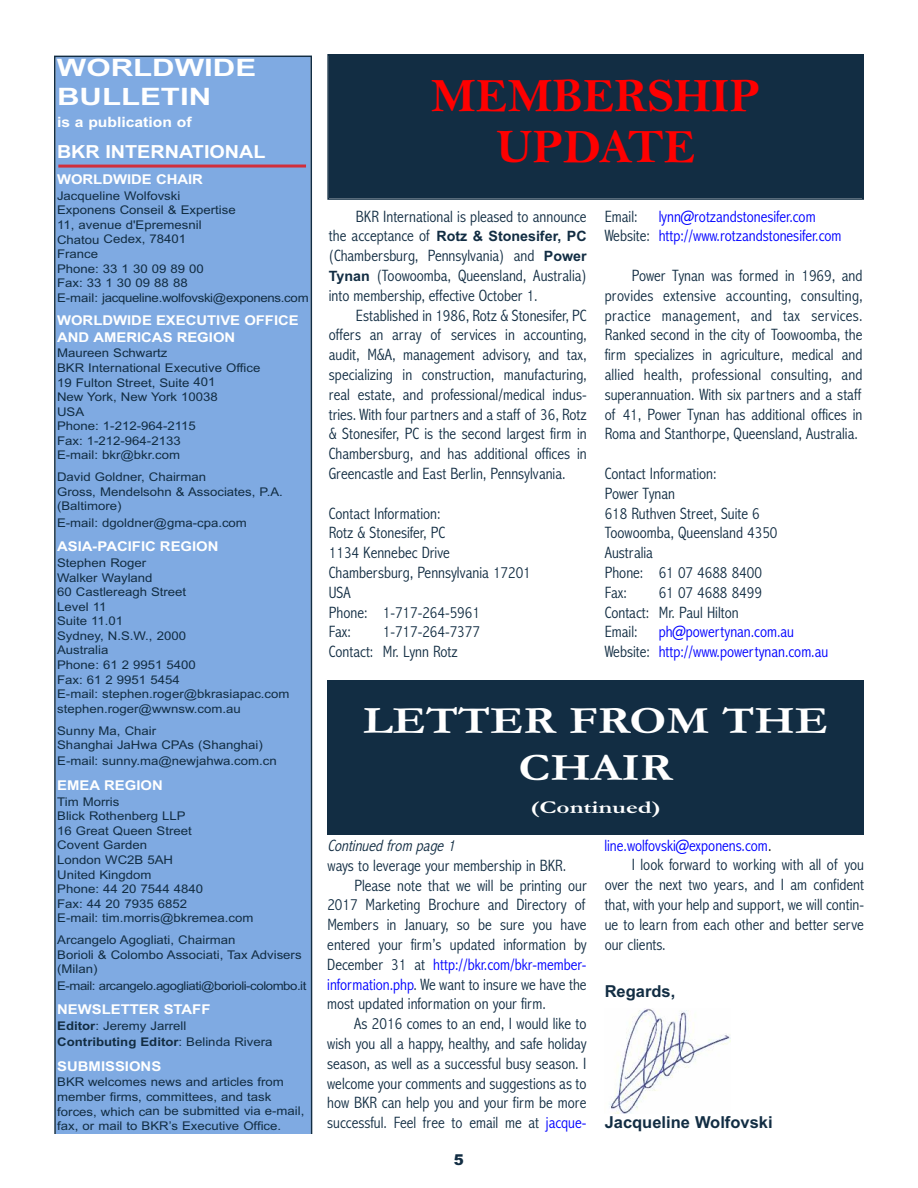
<style>
.page{position:relative;width:918px;height:1188px;background:#fff}
.page>*{position:absolute;margin:0;border:0;box-sizing:border-box;transform-origin:0 0}
.t1{font:48px/51px "Bell MT Bold";color:#f00;text-align:center}
.t2{font:700 39px/46.8px "Garamond";color:#fff;text-align:center;scale:1.2 1}
.t3{font:700 24px/29px "Arial";color:#fff;scale:1.3 1}
.t4{font:700 18px "Arial";color:#fff;scale:1.1 1}
.t5{font:700 18px "Garamond";color:#fff;scale:1.4 1}
.t6{font:300 condensed 16.5px/19.8px "Abadi";color:#122d43}
.t7{font:300 condensed 16.5px/19.8px "Abadi";color:#00f}
.t8{font:700 16.5px "Arial";color:#122d43}
.t9{font:italic 300 condensed 16.5px "Abadi";color:#122d43}
.t10{font:900 15px "Arial";color:#122d43}
.t11{font:700 14.25px "Arial";color:#122d43}
.t12{font:700 14.25px "Arial";color:#fff;scale:1.1 1}
.t13{font:700 13.5px/17px "Arial";color:#fff;scale:1.1 1}
.t14{font:12px/14.5px "Arial";color:#122d43;scale:1.1 1}
.t15{font:12px "Arial";letter-spacing:-.035em;color:#122d43;scale:1.1 1}
.s1{font-weight:700}
.s2{font-family:"Abadi";font-weight:300;font-stretch:condensed;font-size:16.5px}
.s3{font-family:"Arial";font-weight:700;font-stretch:normal;font-size:14.25px}
.s4{color:#122d43}
.s5{color:#00f}
.s6{color:#000}
</style>
<div class="page">
<div style="left:55px;top:57px;width:256px;height:1077px;background:#7faae2"></div>
<div style="left:54px;top:56px;width:258px;height:1080px;border:2px solid #122d43"></div>
<hr style="left:58px;top:165px;width:248px;height:3px;background:#d12e3b">
<div style="left:54px;top:1134px;width:810px;height:54px;background:#fff"></div>
<div style="left:329px;top:56px;width:534px;height:142px;background:#122d43"></div>
<div style="left:327px;top:54px;width:537px;height:146px;border:2px solid #122d43"></div>
<img style="left:609px;top:1008px;width:122px;height:106px">
<div style="left:327px;top:680px;width:537px;height:154px;background:#122d43"></div>
<h3 class="t3" style="left:57px;top:53px;width:155px">WORLDWIDE<br>BULLETIN</h3>
<p class="t12" style="left:57px;top:114px;width:124px">is a publication of</p>
<p class="t4" style="left:57px;top:141px;width:191px">BKR INTERNATIONAL</p>
<p class="t13" style="left:57px;top:171px;width:134px">WORLDWIDE CHAIR</p>
<p class="t14" style="left:57px;top:188px;width:230px">Jacqueline Wolfovski<br>Exponens Conseil &amp; Expertise<br>11, avenue d'Epremesnil<br>Chatou Cedex, 78401<br>France<br>Phone: 33 1 30 09 89 00<br>Fax: 33 1 30 09 88 88<br>E-mail: jacqueline.wolfovski@exponens.com</p>
<p class="t13" style="left:57px;top:312px;width:221px">WORLDWIDE EXECUTIVE OFFICE<br>AND AMERICAS REGION</p>
<p class="t14" style="left:57px;top:346px;width:186px">Maureen Schwartz<br>BKR International Executive Office<br>19 Fulton Street, Suite 401<br>New York, New York 10038<br>USA<br>Phone: 1-212-964-2115<br>Fax: 1-212-964-2133<br>E-mail: bkr@bkr.com</p>
<p class="t14" style="left:57px;top:470px;width:207px">David Goldner, Chairman<br>Gross, Mendelsohn &amp; Associates, P.A. (Baltimore)</p>
<p class="t14" style="left:57px;top:515px;width:174px">E-mail: dgoldner@gma-cpa.com</p>
<p class="t13" style="left:57px;top:538px;width:148px">ASIA-PACIFIC REGION</p>
<p class="t14" style="left:57px;top:556px;width:213px">Stephen Roger<br>Walker Wayland<br>60 Castlereagh Street<br>Level 11<br>Suite 11.01<br>Sydney, N.S.W., 2000<br>Australia<br>Phone: 61 2 9951 5400<br>Fax: 61 2 9951 5454<br>E-mail: stephen.roger@bkrasiapac.com stephen.roger@wwnsw.com.au</p>
<p class="t14" style="left:57px;top:723px;width:188px">Sunny Ma, Chair<br>Shanghai JaHwa CPAs (Shanghai)</p>
<p class="t14" style="left:57px;top:754px;width:201px">E-mail: sunny.ma@newjahwa.com.cn</p>
<p class="t13" style="left:57px;top:777px;width:98px">EMEA REGION</p>
<p class="t14" style="left:57px;top:794px;width:180px">Tim Morris<br>Blick Rothenberg LLP<br>16 Great Queen Street<br>Covent Garden<br>London WC2B 5AH<br>United Kingdom<br>Phone: 44 20 7544 4840<br>Fax: 44 20 7935 6852<br>E-mail: tim.morris@bkremea.com</p>
<p class="t14" style="left:57px;top:933px;width:224px">Arcangelo Agogliati, Chairman<br>Borioli &amp; Colombo Associati, Tax Advisers (Milan)</p>
<p class="t15" style="left:57px;top:978px;width:228px">E-mail: arcangelo.agogliati@borioli-colombo.it</p>
<p class="t13" style="left:57px;top:1001px;width:141px">NEWSLETTER STAFF</p>
<p class="t14" style="left:57px;top:1018px;width:197px;line-height:16.2px"><span class="s1">Editor</span>: Jeremy Jarrell<br><span class="s1">Contributing Editor</span>: Belinda Rivera</p>
<p class="t13" style="left:57px;top:1058px;width:96px">SUBMISSIONS</p>
<p class="t14" style="left:57px;top:1075px;width:226px">BKR welcomes news and articles from member firms, committees, and task forces, which can be submitted via e-mail, fax, or mail to BKR’s Executive Office.</p>
<h1 class="t1" style="left:431px;top:69px;width:331px">MEMBERSHIP<br>UPDATE</h1>
<p class="t6" style="left:356px;top:206px;width:232px">BKR International is pleased to announce</p>
<p class="t11" style="left:329px;top:228px;width:259px"><span class="s2">the acceptance of</span> Rotz &amp; Stonesifer, PC</p>
<p class="t6" style="left:329px;top:246px;width:259px;text-align:justify">(Chambersburg, Pennsylvania) and <span class="s3">Power Tynan</span> (Toowoomba, Queensland, Australia) into membership, effective October 1.</p>
<p class="t6" style="left:329px;top:305px;width:259px;text-align:justify;text-indent:27px">Established in 1986, Rotz &amp; Stonesifer, PC offers an array of services in accounting, audit, M&amp;A, management advisory, and tax, specializing in construction, manufacturing, real estate, and professional/medical indus&shy;tries. With four partners and a staff of 36, Rotz &amp; Stonesifer, PC is the second largest firm in Chambersburg, and has additional offices in Greencastle and East Berlin, Pennsylvania.</p>
<p class="t6" style="left:329px;top:503px;width:203px">Contact Information:<br>Rotz &amp; Stonesifer, PC<br>1134 Kennebec Drive<br>Chambersburg, Pennsylvania 17201<br>USA<br>Phone: 1-717-264-5961<br>Fax:</p>
<p class="t6" style="left:329px;top:622px;width:153px;text-indent:54px">1-717-264-7377<br>Contact: Mr. Lynn Rotz</p>
<p class="t7" style="left:605px;top:206px;width:238px;text-indent:54px">lynn@rotzandstonesifer.com<br><span class="s4">Website:</span> http://www.rotzandstonesifer.com</p>
<p class="t6" style="left:605px;top:265px;width:259px;text-align:justify;text-indent:27px">Power Tynan was formed in 1969, and provides extensive accounting, consulting, practice management, and tax services.<br>Ranked second in the city of Toowoomba, the firm specializes in agriculture, medical and allied health, professional consulting, and superannuation. With six partners and a staff of 41, Power Tynan has additional offices in Roma and Stanthorpe, Queensland, Australia.</p>
<p class="t6" style="left:605px;top:463px;width:174px">Contact Information:<br>Power Tynan<br>618 Ruthven Street, Suite 6<br>Toowoomba, Queensland 4350<br>Australia<br>Phone: 61 07 4688 8400<br>Fax:</p>
<p class="t6" style="left:605px;top:206px;width:34px">Email:</p>
<p class="t6" style="left:605px;top:582px;width:159px;text-indent:54px">61 07 4688 8499<br>Contact: Mr. Paul Hilton<br>Email:</p>
<p class="t7" style="left:605px;top:622px;width:225px;text-indent:54px">ph@powertynan.com.au<br><span class="s4">Website:</span> http://www.powertynan.com.au</p>
<h2 class="t2" style="left:363px;top:696px;width:389px">LETTER FROM THE<br>CHAIR</h2>
<p class="t5" style="left:531px;top:796px;width:95px">(Continued)</p>
<p class="t9" style="left:327px;top:835px;width:133px">Continued from page 1</p>
<p class="t6" style="left:327px;top:855px;width:240px">ways to leverage your membership in BKR.</p>
<p class="t6" style="left:354px;top:875px;width:234px">Please note that we will be printing our</p>
<p class="t6" style="left:327px;top:895px;width:259px">2017 Marketing Brochure and Directory of</p>
<p class="t6" style="left:327px;top:915px;width:261px">Members in January, so be sure you have</p>
<p class="t6" style="left:327px;top:934px;width:261px">entered your firm’s updated information by</p>
<p class="t7" style="left:327px;top:954px;width:261px"><span class="s4">December 31 at</span> http://bkr.com/bkr-member-</p>
<p class="t6" style="left:327px;top:974px;width:261px"><span class="s5">information.php</span>. We want to insure we have the</p>
<p class="t6" style="left:327px;top:994px;width:220px">most updated information on your firm.</p>
<p class="t6" style="left:354px;top:1014px;width:234px">As 2016 comes to an end, I would like to</p>
<p class="t6" style="left:327px;top:1033px;width:261px">wish you all a happy, healthy, and safe holiday</p>
<p class="t6" style="left:327px;top:1053px;width:261px">season, as well as a successful busy season. I</p>
<p class="t6" style="left:327px;top:1073px;width:261px">welcome your comments and suggestions as to</p>
<p class="t6" style="left:327px;top:1093px;width:261px">how BKR can help you and your firm be more</p>
<p class="t6" style="left:327px;top:1113px;width:261px">successful. Feel free to email me at <span class="s5">jacque-</span></p>
<p class="t10" style="left:454px;top:1151px;width:12px">5</p>
<p class="t7" style="left:604px;top:835px;width:169px">line.wolfovski@exponens.com<span class="s6">.</span></p>
<p class="t6" style="left:632px;top:855px;width:234px">I look forward to working with all of you</p>
<p class="t6" style="left:605px;top:875px;width:261px">over the next two years, and I am confident</p>
<p class="t6" style="left:605px;top:894px;width:261px">that, with your help and support, we will contin-</p>
<p class="t6" style="left:605px;top:914px;width:261px">ue to learn from each other and better serve</p>
<p class="t6" style="left:605px;top:934px;width:63px">our clients.</p>
<p class="t8" style="left:605px;top:982px;width:72px">Regards,</p>
<p class="t8" style="left:605px;top:1113px;width:169px">Jacqueline Wolfovski</p>
</div>
